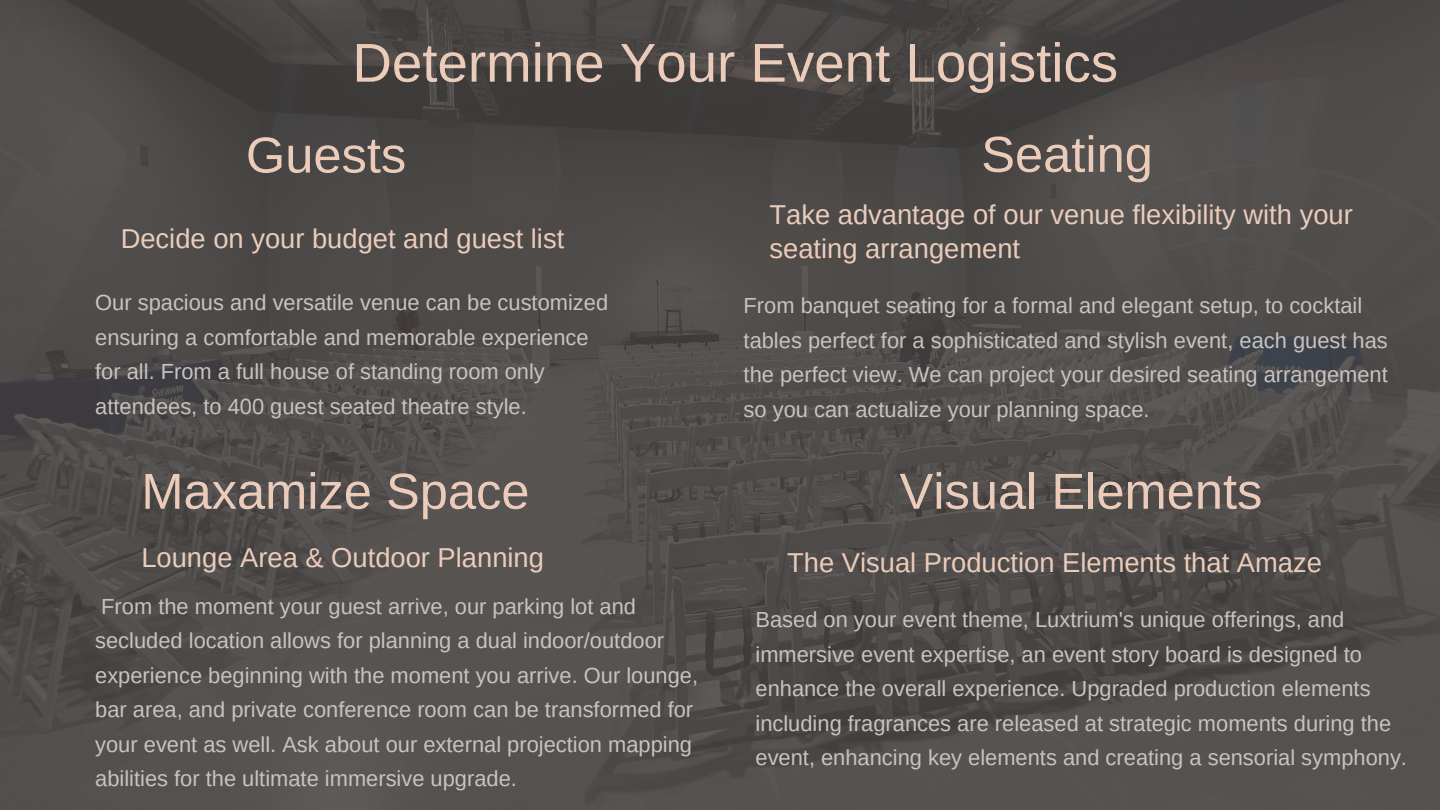
<style>
.page{position:relative;width:1440px;height:810px;background:#fff}
.page>*{position:absolute;margin:0;border:0;box-sizing:border-box;transform-origin:0 0}
.t1{font:54.7px "Arimo";color:#ebccbb}
.t2{font:50.6px "Arimo";color:#ebccbb}
.t3{font:27.3px/33.8px "Arimo";color:#ebccbb}
.t4{font:21.9px/34.5px "Arimo";color:#c9c2c0}
</style>
<div class="page">
<img style="left:0;top:0;width:1440px;height:810px">
<p class="t1" style="left:352px;top:32px;width:767px">Determine Your Event Logistics</p>
<h1 class="t2" style="left:246px;top:127px;width:162px">Guests</h1>
<h1 class="t3" style="left:121px;top:221px;width:445px">Decide on your budget and guest list</h1>
<h1 class="t4" style="left:95px;top:286px;width:514px">Our spacious and versatile venue can be customized ensuring a comfortable and memorable experience for all. From a full house of standing room only attendees, to 400 guest seated theatre style.</h1>
<h1 class="t2" style="left:141px;top:463px;width:390px">Maxamize Space</h1>
<p class="t3" style="left:141px;top:541px;width:404px">Lounge Area &amp; Outdoor Planning</p>
<p class="t4" style="left:95px;top:589px;width:604px">From the moment your guest arrive, our parking lot and secluded location allows for planning a dual indoor/outdoor experience beginning with the moment you arrive. Our lounge, bar area, and private conference room can be transformed for your event as well. Ask about our external projection mapping abilities for the ultimate immersive upgrade.</p>
<h2 class="t2" style="left:981px;top:126px;width:173px">Seating</h2>
<h2 class="t3" style="left:770px;top:198px;width:585px">Take advantage of our venue flexibility with your seating arrangement</h2>
<p class="t4" style="left:744px;top:288px;width:646px">From banquet seating for a formal and elegant setup, to cocktail tables perfect for a sophisticated and stylish event, each guest has the perfect view. We can project your desired seating arrangement so you can actualize your planning space.</p>
<h1 class="t2" style="left:900px;top:463px;width:364px">Visual Elements</h1>
<h2 class="t3" style="left:787px;top:546px;width:536px">The Visual Production Elements that Amaze</h2>
<h2 class="t4" style="left:756px;top:602px;width:653px">Based on your event theme, Luxtrium's unique offerings, and immersive event expertise, an event story board is designed to enhance the overall experience. Upgraded production elements including fragrances are released at strategic moments during the event, enhancing key elements and creating a sensorial symphony.</h2>
</div>
